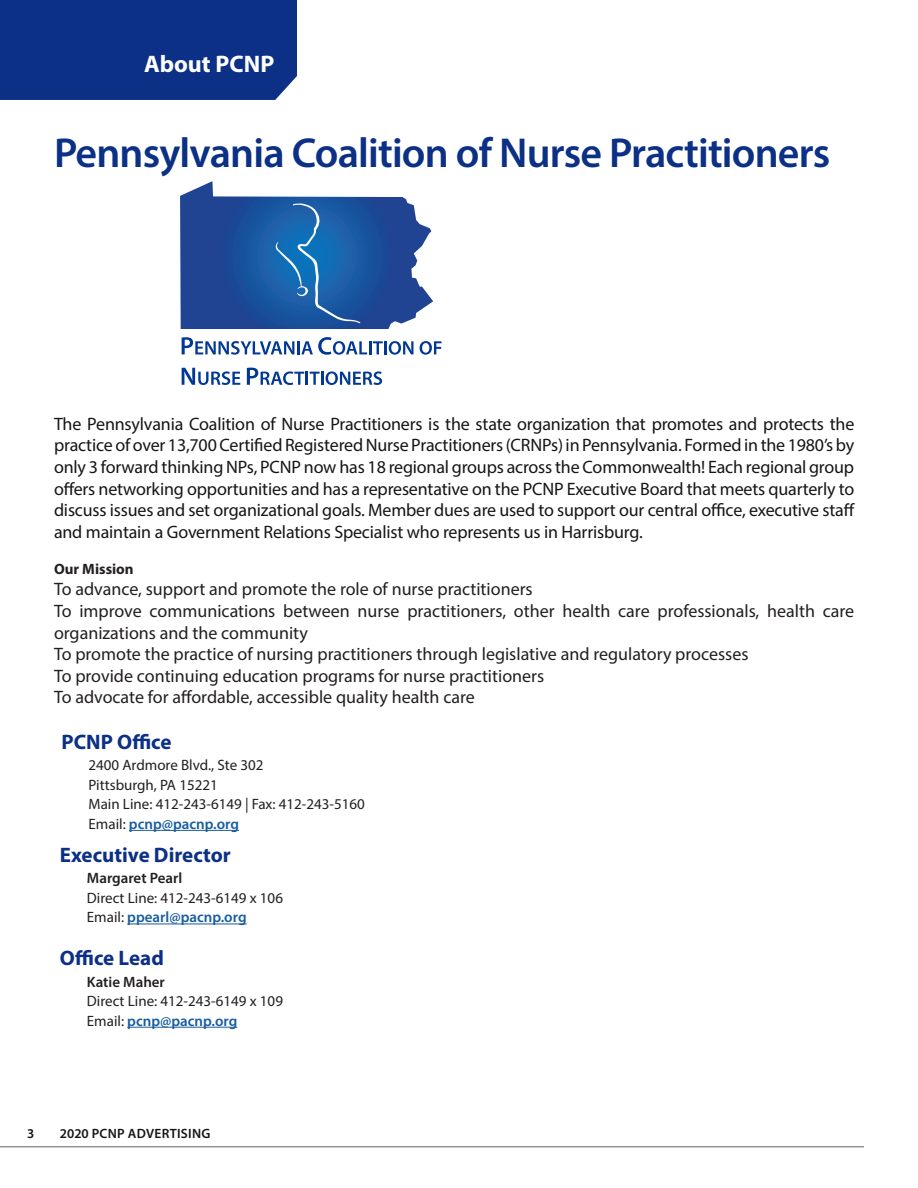
<style>
.page{position:relative;width:918px;height:1188px;background:#fff}
.page>*{position:absolute;margin:0;border:0;box-sizing:border-box;transform-origin:0 0}
.t1{font:600 42px "Myriad Pro";letter-spacing:-.02em;color:#0b3085}
.t2{font:700 24px "Myriad Pro";color:#fff}
.t3{font:700 21px "Myriad Pro";color:#0b3085}
.t4{font:18px/21.6px "Myriad Pro";letter-spacing:-.01em;color:#151618;text-align:justify}
.t5{font:18px/21.6px "Myriad Pro";color:#231f20}
.t6{font:15px "Myriad Pro";color:#231f20}
.t7{font:600 15px "Myriad Pro";color:#175d9e}
.t8{font:600 15px "Myriad Pro";color:#231f20}
.t9{font:700 15px "Myriad Pro";color:#231f20}
.t10{font:600 13.5px "Myriad Pro";letter-spacing:.02em;color:#151618}
.s1{font-weight:400;color:#231f20}
</style>
<div class="page">
<hr style="left:0;top:1146px;width:864px;height:1px;background:#939394">
<hr style="left:127px;top:924px;width:120px;height:1px;background:#175d9e">
<hr style="left:127px;top:1027px;width:110px;height:1px;background:#175d9e">
<hr style="left:129px;top:830px;width:110px;height:1px;background:#175d9e">
<div style="left:0;top:0;width:297px;height:100px;background:#0b3085"></div>
<svg style="left:180px;top:181px;width:253px;height:148px"></svg>
<svg style="left:182px;top:337px;width:231px;height:18px"></svg>
<svg style="left:420px;top:341px;width:22px;height:14px"></svg>
<svg style="left:182px;top:368px;width:58px;height:17px"></svg>
<svg style="left:247px;top:368px;width:135px;height:17px"></svg>
<p class="t2" style="left:144px;top:48px;width:132px">About PCNP</p>
<p class="t1" style="left:54px;top:126px;width:778px">Pennsylvania Coalition of Nurse Practitioners</p>
<p class="t4" style="left:54px;top:413px;width:802px">The Pennsylvania Coalition of Nurse Practitioners is the state organization that promotes and protects the practice of over 13,700 Certified Registered Nurse Practitioners (CRNPs) in Pennsylvania. Formed in the 1980’s by only 3 forward thinking NPs, PCNP now has 18 regional groups across the Commonwealth! Each regional group offers networking opportunities and has a representative on the PCNP Executive Board that meets quarterly to discuss issues and set organizational goals. Member dues are used to support our central office, executive staff and maintain a Government Relations Specialist who represents us in Harrisburg.</p>
<p class="t9" style="left:54px;top:559px;width:81px">Our Mission</p>
<p class="t5" style="left:54px;top:578px;width:480px">To advance, support and promote the role of nurse practitioners</p>
<p class="t5" style="left:54px;top:600px;width:802px">To improve communications between nurse practitioners, other health care professionals, health care organizations and the community</p>
<p class="t5" style="left:54px;top:643px;width:696px">To promote the practice of nursing practitioners through legislative and regulatory processes</p>
<p class="t5" style="left:54px;top:665px;width:492px">To provide continuing education programs for nurse practitioners</p>
<p class="t5" style="left:54px;top:686px;width:422px">To advocate for affordable, accessible quality health care</p>
<p class="t3" style="left:62px;top:728px;width:112px">PCNP Office</p>
<p class="t6" style="left:89px;top:756px;width:176px">2400 Ardmore Blvd., Ste 302</p>
<p class="t6" style="left:89px;top:776px;width:131px">Pittsburgh, PA 15221</p>
<p class="t6" style="left:89px;top:795px;width:278px">Main Line: 412-243-6149 | Fax: 412-243-5160</p>
<p class="t7" style="left:89px;top:814px;width:152px"><span class="s1">Email:</span> pcnp@pacnp.org</p>
<p class="t3" style="left:60px;top:841px;width:172px">Executive Director</p>
<p class="t8" style="left:87px;top:869px;width:97px">Margaret Pearl</p>
<p class="t6" style="left:87px;top:889px;width:198px">Direct Line: 412-243-6149 x 106</p>
<p class="t7" style="left:87px;top:908px;width:161px"><span class="s1">Email:</span> ppearl@pacnp.org</p>
<p class="t3" style="left:60px;top:944px;width:105px">Office Lead</p>
<p class="t8" style="left:87px;top:972px;width:80px">Katie Maher</p>
<p class="t6" style="left:87px;top:992px;width:198px">Direct Line: 412-243-6149 x 109</p>
<p class="t7" style="left:87px;top:1011px;width:152px"><span class="s1">Email:</span> pcnp@pacnp.org</p>
<p class="t10" style="left:27px;top:1125px;width:9px">3</p>
<p class="t10" style="left:60px;top:1125px;width:152px">2020 PCNP ADVERTISING</p>
</div>
